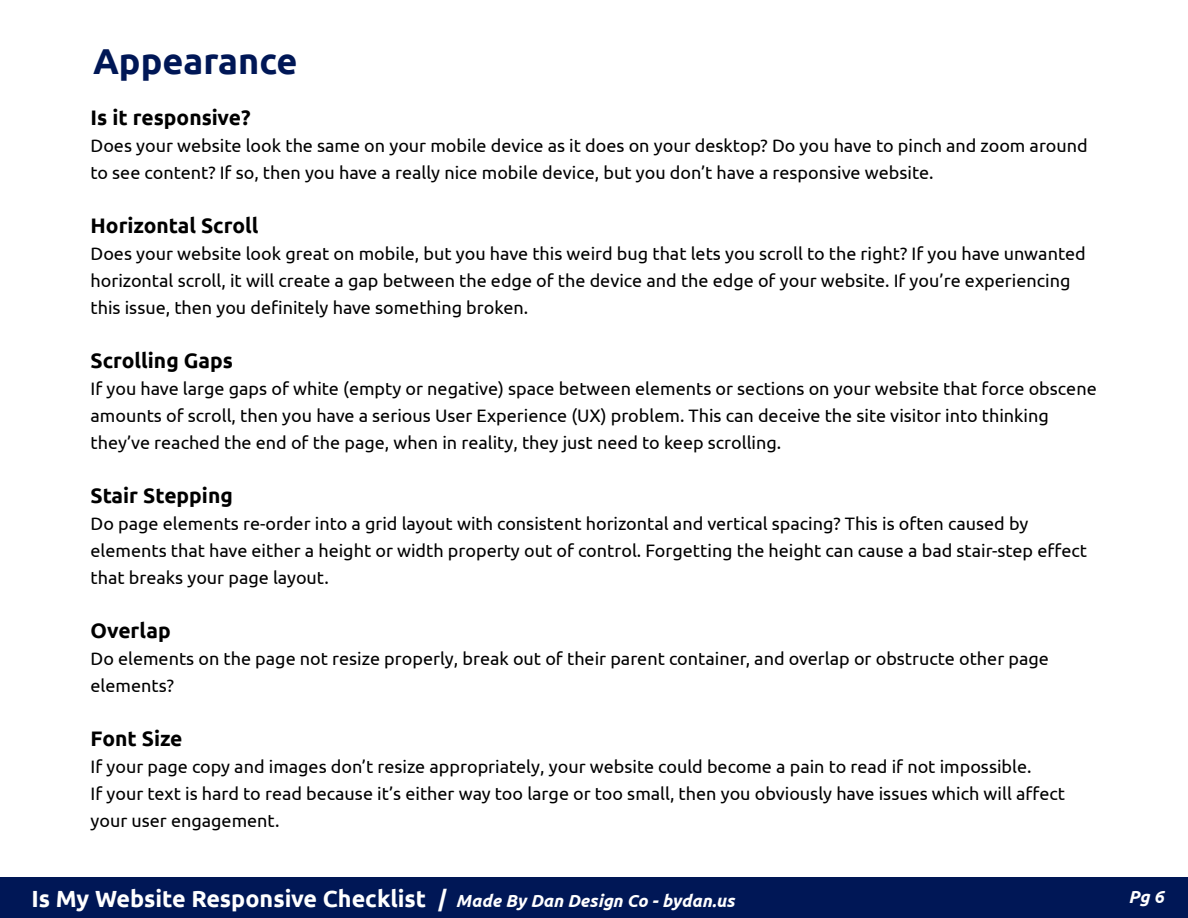
<style>
.page{position:relative;width:1188px;height:918px;background:#fff}
.page>*{position:absolute;margin:0;border:0;box-sizing:border-box;transform-origin:0 0}
.t1{font:700 36px "Ubuntu";color:#001756}
.t2{font:700 23.4px "Ubuntu";color:#fff}
.t3{font:700 21px "Ubuntu";color:#000}
.t4{font:18px/27px "Ubuntu";color:#000}
.t5{font:italic 700 17.55px "Ubuntu";color:#fff}
.s1{font-style:italic}
.s2{font-style:italic;font-size:17.55px}
</style>
<div class="page">
<div style="left:0;top:878px;width:1188px;height:40px;background:#001756"></div>
<h1 class="t1" style="left:93px;top:39px;width:206px">Appearance</h1>
<p class="t3" style="left:91px;top:105px;width:162px">Is it responsive?</p>
<p class="t4" style="left:91px;top:132px;width:999px">Does your website look the same on your mobile device as it does on your desktop? Do you have to pinch and zoom around to see content? If so, then you have a really nice mobile device, but you don’t have a responsive website.</p>
<p class="t3" style="left:91px;top:213px;width:169px">Horizontal Scroll</p>
<p class="t4" style="left:91px;top:240px;width:997px">Does your website look great on mobile, but you have this weird bug that lets you scroll to the right? If you have unwanted horizontal scroll, it will create a gap between the edge of the device and the edge of your website. If you’re experiencing this issue, then you definitely have something broken.</p>
<p class="t3" style="left:91px;top:348px;width:144px">Scrolling Gaps</p>
<p class="t4" style="left:91px;top:375px;width:1008px">If you have large gaps of white (empty or negative) space between elements or sections on your website that force obscene amounts of scroll, then you have a serious User Experience (UX) problem. This can deceive the site visitor into thinking they’ve reached the end of the page, when in reality, they just need to keep scrolling.</p>
<p class="t3" style="left:91px;top:483px;width:144px">Stair Stepping</p>
<p class="t4" style="left:91px;top:510px;width:998px">Do page elements re-order into a grid layout with consistent horizontal and vertical spacing? This is often caused by elements that have either a height or width property out of control. Forgetting the height can cause a bad stair-step effect that breaks your page layout.</p>
<p class="t3" style="left:91px;top:618px;width:82px">Overlap</p>
<p class="t4" style="left:91px;top:645px;width:960px">Do elements on the page not resize properly, break out of their parent container, and overlap or obstructe other page elements?</p>
<p class="t3" style="left:91px;top:726px;width:94px">Font Size</p>
<p class="t4" style="left:91px;top:753px;width:976px">If your page copy and images don’t resize appropriately, your website could become a pain to read if not impossible.<br>If your text is hard to read because it’s either way too large or too small, then you obviously have issues which will affect your user engagement.</p>
<p class="t2" style="left:31px;top:885px;width:705px">Is My Website Responsive Checklist <span class="s1">|</span> <span class="s2">Made By Dan Design Co - bydan.us</span></p>
<p class="t5" style="left:1129px;top:887px;width:37px">Pg 6</p>
</div>
